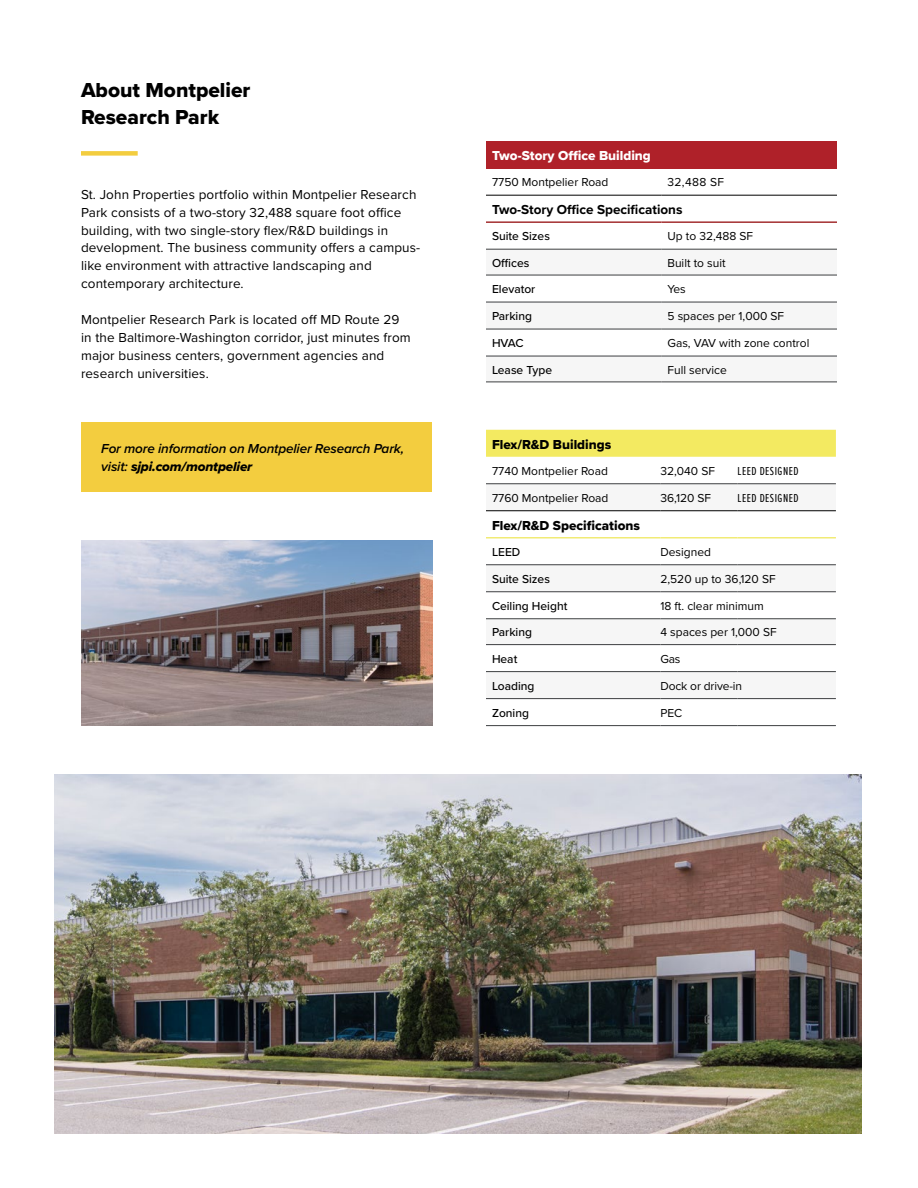
<style>
.page{position:relative;width:918px;height:1188px;background:#fff}
.page>*{position:absolute;margin:0;border:0;box-sizing:border-box;transform-origin:0 0}
.t1{font:21px/27px "Proxima Nova Extrabld";color:#000}
.t2{font:13.5px/18px "Proxima Nova";letter-spacing:.01em;color:#000}
.t3{font:italic 600 13.5px "Proxima Nova";letter-spacing:-.01em;color:#000}
.t4{font:13.5px "Proxima Nova Extrabld";color:#000}
.t5{font:700 13.5px "Proxima Nova";color:#000}
.t6{font:13.5px "Proxima Nova Extrabld It";letter-spacing:-.01em;color:#000}
.t7{font:13.5px "Proxima Nova Extrabld";color:#fff}
.t8{font:12px "Proxima Nova";color:#000}
.t9{font:500 12px "Proxima Nova";color:#000}
.t10{font:12px "Proxima Nova Ex Cn";letter-spacing:.04em;color:#000}
.s1{font-family:"Proxima Nova";font-weight:600;font-style:italic}
</style>
<div class="page">
<img style="left:81px;top:540px;width:351px;height:186px">
<img style="left:54px;top:774px;width:808px;height:360px">
<div style="left:486px;top:141px;width:351px;height:27px;background:#af2129"></div>
<svg style="left:486px;top:248px;width:351px;height:1px"></svg>
<svg style="left:486px;top:274px;width:351px;height:108px;fill:#f6f6f6"></svg>
<hr style="left:486px;top:249px;width:176px;height:1px;background:#3d3f41">
<hr style="left:662px;top:249px;width:175px;height:1px;background:#3d3f41">
<hr style="left:486px;top:329px;width:176px;height:1px;background:#3d3f41">
<hr style="left:662px;top:329px;width:175px;height:1px;background:#3d3f41">
<hr style="left:486px;top:356px;width:176px;height:1px;background:#3d3f41">
<hr style="left:662px;top:356px;width:175px;height:1px;background:#3d3f41">
<hr style="left:486px;top:275px;width:176px;height:1px;background:#3d3f41">
<hr style="left:662px;top:275px;width:175px;height:1px;background:#3d3f41">
<hr style="left:486px;top:302px;width:176px;height:1px;background:#3d3f41">
<hr style="left:662px;top:302px;width:175px;height:1px;background:#3d3f41">
<hr style="left:486px;top:382px;width:176px;height:1px;background:#3d3f41">
<hr style="left:662px;top:382px;width:175px;height:1px;background:#3d3f41">
<hr style="left:486px;top:195px;width:176px;height:1px;background:#000">
<hr style="left:662px;top:195px;width:175px;height:1px;background:#000">
<hr style="left:486px;top:221px;width:176px;height:2px;background:#a32f30">
<hr style="left:662px;top:221px;width:175px;height:2px;background:#a32f30">
<div style="left:81px;top:422px;width:351px;height:70px;background:#f3cd3f"></div>
<div style="left:81px;top:151px;width:57px;height:5px;background:#f3cd3f"></div>
<div style="left:486px;top:430px;width:350px;height:27px;background:#f3ea61"></div>
<svg style="left:486px;top:484px;width:350px;height:82px"></svg>
<svg style="left:486px;top:592px;width:350px;height:108px;fill:#f6f6f6"></svg>
<hr style="left:486px;top:618px;width:174px;height:1px;background:#3d3f41">
<hr style="left:660px;top:618px;width:78px;height:1px;background:#3d3f41">
<hr style="left:738px;top:618px;width:98px;height:1px;background:#3d3f41">
<hr style="left:486px;top:671px;width:174px;height:1px;background:#3d3f41">
<hr style="left:660px;top:671px;width:78px;height:1px;background:#3d3f41">
<hr style="left:738px;top:671px;width:98px;height:1px;background:#3d3f41">
<hr style="left:486px;top:698px;width:174px;height:1px;background:#3d3f41">
<hr style="left:660px;top:698px;width:78px;height:1px;background:#3d3f41">
<hr style="left:738px;top:698px;width:98px;height:1px;background:#3d3f41">
<hr style="left:486px;top:725px;width:174px;height:1px;background:#3d3f41">
<hr style="left:660px;top:725px;width:78px;height:1px;background:#3d3f41">
<hr style="left:738px;top:725px;width:98px;height:1px;background:#3d3f41">
<hr style="left:486px;top:483px;width:174px;height:1px;background:#3d3f41">
<hr style="left:660px;top:483px;width:78px;height:1px;background:#3d3f41">
<hr style="left:738px;top:483px;width:98px;height:1px;background:#3d3f41">
<hr style="left:486px;top:644px;width:174px;height:1px;background:#3d3f41">
<hr style="left:660px;top:644px;width:78px;height:1px;background:#3d3f41">
<hr style="left:738px;top:644px;width:98px;height:1px;background:#3d3f41">
<hr style="left:486px;top:510px;width:174px;height:1px;background:#000">
<hr style="left:660px;top:510px;width:78px;height:1px;background:#000">
<hr style="left:738px;top:510px;width:98px;height:1px;background:#000">
<hr style="left:486px;top:564px;width:174px;height:1px;background:#3d3f41">
<hr style="left:660px;top:564px;width:78px;height:1px;background:#3d3f41">
<hr style="left:738px;top:564px;width:98px;height:1px;background:#3d3f41">
<hr style="left:486px;top:591px;width:174px;height:1px;background:#3d3f41">
<hr style="left:660px;top:591px;width:78px;height:1px;background:#3d3f41">
<hr style="left:738px;top:591px;width:98px;height:1px;background:#3d3f41">
<hr style="left:486px;top:537px;width:174px;height:1px;background:#f1eb75">
<hr style="left:660px;top:537px;width:78px;height:1px;background:#f1eb75">
<hr style="left:738px;top:537px;width:98px;height:1px;background:#f1eb75">
<h1 class="t1" style="left:81px;top:76px;width:171px">About Montpelier<br>Research Park</h1>
<p class="t2" style="left:81px;top:184px;width:341px">St. John Properties portfolio within Montpelier Research Park consists of a two-story 32,488 square foot office building, with two single-story flex/R&amp;D buildings in development. The business community offers a campus&shy;like environment with attractive landscaping and contemporary architecture.</p>
<p class="t2" style="left:81px;top:310px;width:331px">Montpelier Research Park is located off MD Route 29 in the Baltimore-Washington corridor, just minutes from major business centers, government agencies and research universities.</p>
<p class="t3" style="left:101px;top:438px;width:304px">For more information on Montpelier Research Park,</p>
<p class="t6" style="left:101px;top:456px;width:153px"><span class="s1">visit:</span> sjpi.com/montpelier</p>
<p class="t7" style="left:492px;top:145px;width:160px">Two-Story Office Building</p>
<p class="t8" style="left:492px;top:173px;width:118px">7750 Montpelier Road</p>
<p class="t8" style="left:668px;top:173px;width:58px">32,488 SF</p>
<p class="t5" style="left:492px;top:199px;width:192px">Two-Story Office Specifications</p>
<p class="t9" style="left:492px;top:227px;width:59px">Suite Sizes</p>
<p class="t8" style="left:668px;top:227px;width:87px">Up to 32,488 SF</p>
<p class="t9" style="left:492px;top:254px;width:39px">Offices</p>
<p class="t8" style="left:668px;top:254px;width:60px">Built to suit</p>
<p class="t9" style="left:492px;top:280px;width:45px">Elevator</p>
<p class="t8" style="left:668px;top:280px;width:20px">Yes</p>
<p class="t9" style="left:492px;top:307px;width:42px">Parking</p>
<p class="t8" style="left:668px;top:307px;width:118px">5 spaces per 1,000 SF</p>
<p class="t9" style="left:492px;top:334px;width:33px">HVAC</p>
<p class="t8" style="left:668px;top:334px;width:144px">Gas, VAV with zone control</p>
<p class="t9" style="left:492px;top:361px;width:62px">Lease Type</p>
<p class="t8" style="left:668px;top:361px;width:61px">Full service</p>
<p class="t4" style="left:492px;top:434px;width:121px">Flex/R&amp;D Buildings</p>
<p class="t8" style="left:492px;top:462px;width:118px">7740 Montpelier Road</p>
<p class="t8" style="left:660px;top:462px;width:56px">32,040 SF</p>
<p class="t10" style="left:738px;top:462px;width:62px">LEED DESIGNED</p>
<p class="t8" style="left:492px;top:489px;width:118px">7760 Montpelier Road</p>
<p class="t8" style="left:660px;top:489px;width:52px">36,120 SF</p>
<p class="t10" style="left:738px;top:489px;width:62px">LEED DESIGNED</p>
<p class="t4" style="left:492px;top:515px;width:150px">Flex/R&amp;D Specifications</p>
<p class="t9" style="left:492px;top:543px;width:30px">LEED</p>
<p class="t8" style="left:660px;top:543px;width:52px">Designed</p>
<p class="t9" style="left:492px;top:570px;width:59px">Suite Sizes</p>
<p class="t8" style="left:660px;top:570px;width:117px">2,520 up to 36,120 SF</p>
<p class="t9" style="left:492px;top:597px;width:77px">Ceiling Height</p>
<p class="t8" style="left:660px;top:597px;width:105px">18 ft. clear minimum</p>
<p class="t9" style="left:492px;top:623px;width:42px">Parking</p>
<p class="t8" style="left:660px;top:623px;width:118px">4 spaces per 1,000 SF</p>
<p class="t9" style="left:492px;top:650px;width:27px">Heat</p>
<p class="t8" style="left:660px;top:650px;width:22px">Gas</p>
<p class="t9" style="left:492px;top:677px;width:44px">Loading</p>
<p class="t8" style="left:660px;top:677px;width:83px">Dock or drive-in</p>
<p class="t9" style="left:492px;top:704px;width:39px">Zoning</p>
<p class="t8" style="left:660px;top:704px;width:23px">PEC</p>
</div>
